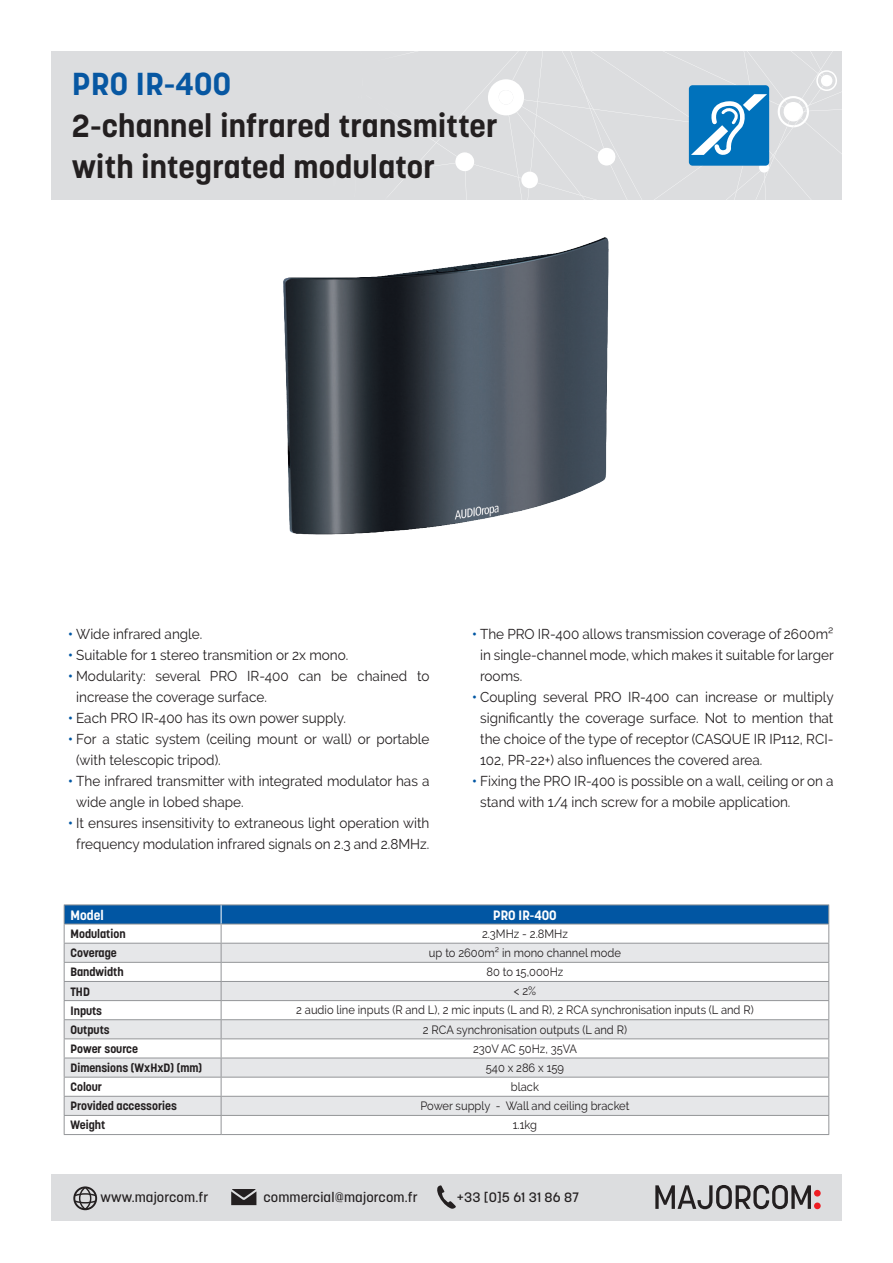
<style>
.page{position:relative;width:893px;height:1263px;background:#fff}
.page>*{position:absolute;margin:0;border:0;box-sizing:border-box;transform-origin:0 0}
.t1{font:700 31.5px/41.7px "Korolev";letter-spacing:.01em;color:#231f20;scale:1.05 1}
.t2{font:700 31.5px "Korolev";letter-spacing:.01em;color:#0757a2;scale:1.05 1}
.t3{font:14.25px/21px "Raleway";color:#231f20;scale:.95 1}
.t4{font:500 13.5px "Korolev";letter-spacing:.01em;color:#231f20;scale:1.05 1}
.t5{font:700 13.5px "Korolev";color:#fff}
.t6{font:12px "Raleway";color:#231f20;scale:.93 1}
.t7{font:700 12px "Korolev";color:#231f20}
.s1{font-weight:700;color:#0156a3}
</style>
<div class="page">
<div style="left:51px;top:51px;width:791px;height:149px;background:#dcdddf"></div>
<div style="left:51px;top:1174px;width:791px;height:46px;background:#dcdddf"></div>
<svg style="left:655px;top:1185px;width:166px;height:24px"></svg>
<svg style="left:73px;top:1186px;width:24px;height:24px"></svg>
<svg style="left:231px;top:1189px;width:25px;height:16px"></svg>
<svg style="left:437px;top:1185px;width:19px;height:24px"></svg>
<svg style="left:390px;top:51px;width:452px;height:149px"></svg>
<img style="left:283px;top:237px;width:326px;height:298px">
<hr style="left:64px;top:904px;width:157px;height:1px;background:#939598">
<hr style="left:64px;top:1134px;width:157px;height:1px;background:#939598">
<hr style="left:221px;top:904px;width:608px;height:1px;background:#939598">
<hr style="left:221px;top:1134px;width:608px;height:1px;background:#939598">
<svg style="left:64px;top:905px;width:765px;height:229px"></svg>
<h1 class="t2" style="left:72px;top:64px;width:153px">PRO IR-400</h1>
<h1 class="t1" style="left:72px;top:105px;width:407px">2-channel infrared transmitter with integrated modulator</h1>
<p class="t3" style="left:68px;top:624px;width:143px"><span class="s1">•</span> Wide infrared angle.</p>
<p class="t3" style="left:68px;top:645px;width:297px"><span class="s1">•</span> Suitable for 1 stereo transmition or 2x mono.</p>
<p class="t3" style="left:76px;top:666px;width:373px;text-indent:-8px"><span class="s1">•</span> Modularity: several PRO IR-400 can be chained to increase the coverage surface.</p>
<p class="t3" style="left:68px;top:708px;width:294px"><span class="s1">•</span> Each PRO IR-400 has its own power supply.</p>
<p class="t3" style="left:76px;top:729px;width:373px;text-indent:-8px"><span class="s1">•</span> For a static system (ceiling mount or wall) or portable (with telescopic tripod).</p>
<p class="t3" style="left:76px;top:771px;width:373px;text-indent:-8px"><span class="s1">•</span> The infrared transmitter with integrated modulator has a wide angle in lobed shape.</p>
<p class="t3" style="left:68px;top:813px;width:382px;text-align:center"><span class="s1">•</span> It ensures insensitivity to extraneous light operation with frequency modulation infrared signals on 2.3 and 2.8MHz.</p>
<p class="t3" style="left:480px;top:624px;width:374px;text-align:justify;text-indent:-8px"><span class="s1">•</span> The PRO IR-400 allows transmission coverage of 2600m² in single-channel mode, which makes it suitable for larger rooms.</p>
<p class="t3" style="left:480px;top:687px;width:374px;text-align:justify;text-indent:-8px"><span class="s1">•</span> Coupling several PRO IR-400 can increase or multiply significantly the coverage surface. Not to mention that the choice of the type of receptor (CASQUE IR IP112, RCI-102, PR-22+) also influences the covered area.</p>
<p class="t3" style="left:480px;top:771px;width:373px;text-indent:-8px"><span class="s1">•</span> Fixing the PRO IR-400 is possible on a wall, ceiling or on a stand with 1/4 inch screw for a mobile application.</p>
<p class="t5" style="left:71px;top:906px;width:35px">Model</p>
<p class="t5" style="left:493px;top:906px;width:65px">PRO IR-400</p>
<p class="t7" style="left:71px;top:926px;width:56px">Modulation</p>
<p class="t6" style="left:482px;top:927px;width:94px">2.3MHz - 2.8MHz</p>
<p class="t7" style="left:71px;top:945px;width:48px">Coverage</p>
<p class="t6" style="left:429px;top:946px;width:208px">up to 2600m² in mono channel mode</p>
<p class="t7" style="left:71px;top:965px;width:55px">Bandwidth</p>
<p class="t6" style="left:486px;top:965px;width:84px">80 to 15,000Hz</p>
<p class="t7" style="left:71px;top:984px;width:21px">THD</p>
<p class="t6" style="left:514px;top:984px;width:25px">&lt; 2%</p>
<p class="t7" style="left:71px;top:1003px;width:33px">Inputs</p>
<p class="t6" style="left:296px;top:1003px;width:493px">2 audio line inputs (R and L), 2 mic inputs (L and R), 2 RCA synchronisation inputs (L and R)</p>
<p class="t7" style="left:71px;top:1022px;width:40px">Outputs</p>
<p class="t6" style="left:423px;top:1022px;width:221px">2 RCA synchronisation outputs (L and R)</p>
<p class="t7" style="left:71px;top:1041px;width:69px">Power source</p>
<p class="t6" style="left:473px;top:1041px;width:113px">230V AC 50Hz, 35VA</p>
<p class="t7" style="left:71px;top:1060px;width:133px">Dimensions (WxHxD) (mm)</p>
<p class="t6" style="left:486px;top:1061px;width:86px">540 x 286 x 159</p>
<p class="t7" style="left:71px;top:1079px;width:33px">Colour</p>
<p class="t6" style="left:511px;top:1080px;width:32px">black</p>
<p class="t7" style="left:71px;top:1098px;width:108px">Provided accessories</p>
<p class="t6" style="left:420px;top:1099px;width:226px">Power supply - Wall and ceiling bracket</p>
<p class="t7" style="left:71px;top:1118px;width:36px">Weight</p>
<p class="t6" style="left:513px;top:1118px;width:28px">1.1kg</p>
<p class="t4" style="left:100px;top:1188px;width:104px">www.majorcom.fr</p>
<p class="t4" style="left:263px;top:1188px;width:149px">commercial@majorcom.fr</p>
<p class="t4" style="left:457px;top:1188px;width:118px">+33 [0]5 61 31 86 87</p>
</div>
